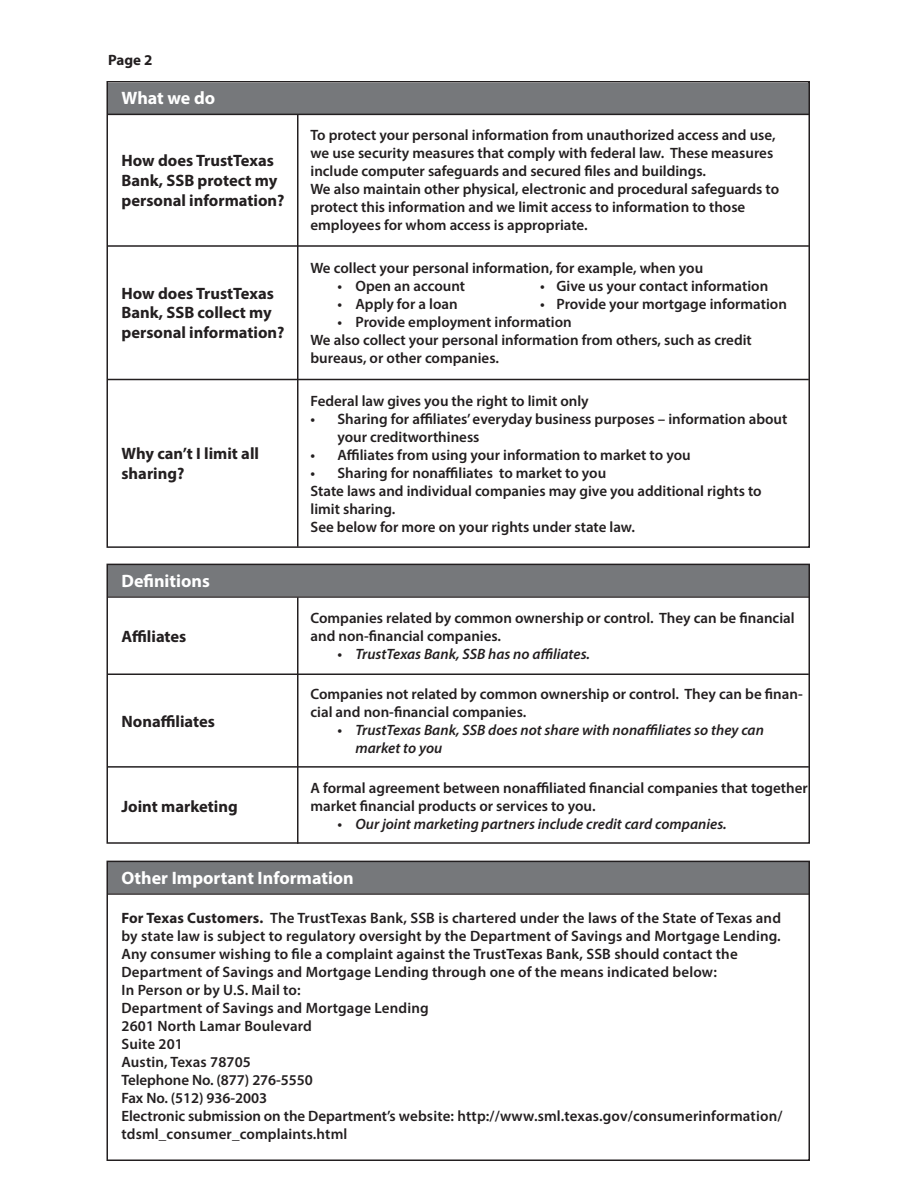
<style>
.page{position:relative;width:918px;height:1188px;background:#fff}
.page>*{position:absolute;margin:0;border:0;box-sizing:border-box;transform-origin:0 0}
.t1{font:700 18px "Myriad Pro";color:#fff}
.t2{font:700 16.5px/19.8px "Myriad Pro";color:#231f20}
.t3{font:600 15px/18px "Myriad Pro";color:#231f20}
.t4{font:italic 600 15px/18px "Myriad Pro";color:#231f20}
.t5{font:700 15px "Myriad Pro";color:#231f20}
.s1{font-weight:700}
</style>
<div class="page">
<div style="left:107px;top:83px;width:702px;height:31px;background:#76787b"></div>
<div style="left:107px;top:565px;width:702px;height:31px;background:#76787b"></div>
<div style="left:107px;top:862px;width:702px;height:31px;background:#76787b"></div>
<div style="left:106px;top:81px;width:704px;height:467px;border:2px solid #231f20"></div>
<div style="left:106px;top:564px;width:704px;height:280px;border:2px solid #231f20"></div>
<div style="left:106px;top:861px;width:704px;height:300px;border:2px solid #231f20"></div>
<hr style="left:108px;top:114px;width:702px;height:1px;background:#231f20">
<hr style="left:108px;top:596px;width:702px;height:2px;background:#231f20">
<hr style="left:108px;top:893px;width:702px;height:2px;background:#231f20">
<hr style="left:297px;top:115px;width:1px;height:432px;background:#231f20">
<hr style="left:297px;top:597px;width:1px;height:247px;background:#231f20">
<hr style="left:108px;top:245px;width:701px;height:2px;background:#231f20">
<hr style="left:108px;top:379px;width:701px;height:1px;background:#231f20">
<hr style="left:108px;top:674px;width:701px;height:1px;background:#231f20">
<hr style="left:108px;top:766px;width:701px;height:2px;background:#231f20">
<p class="t5" style="left:108px;top:51px;width:46px">Page 2</p>
<p class="t1" style="left:122px;top:87px;width:95px">What we do</p>
<p class="t2" style="left:122px;top:150px;width:165px">How does TrustTexas<br>Bank, SSB protect my personal information?</p>
<p class="t2" style="left:122px;top:283px;width:165px">How does TrustTexas<br>Bank, SSB collect my personal information?</p>
<p class="t2" style="left:122px;top:443px;width:139px">Why can’t I limit all sharing?</p>
<p class="t1" style="left:122px;top:569px;width:90px">Definitions</p>
<p class="t2" style="left:122px;top:626px;width:66px">Affiliates</p>
<p class="t2" style="left:122px;top:711px;width:95px">Nonaffiliates</p>
<p class="t2" style="left:122px;top:796px;width:118px">Joint marketing</p>
<p class="t3" style="left:310px;top:126px;width:470px">To protect your personal information from unauthorized access and use, we use security measures that comply with federal law. These measures include computer safeguards and secured files and buildings.<br>We also maintain other physical, electronic and procedural safeguards to protect this information and we limit access to information to those employees for whom access is appropriate.</p>
<p class="t3" style="left:310px;top:259px;width:394px">We collect your personal information, for example, when you</p>
<p class="t3" style="left:338px;top:277px;width:129px">• Open an account</p>
<p class="t3" style="left:540px;top:277px;width:230px">• Give us your contact information</p>
<p class="t3" style="left:338px;top:295px;width:122px">• Apply for a loan</p>
<p class="t3" style="left:540px;top:295px;width:248px">• Provide your mortgage information</p>
<p class="t3" style="left:310px;top:313px;width:443px;text-indent:27px">• Provide employment information<br>We also collect your personal information from others, such as credit bureaus, or other companies.</p>
<p class="t3" style="left:310px;top:392px;width:280px">Federal law gives you the right to limit only</p>
<p class="t3" style="left:338px;top:410px;width:451px;text-indent:-27px">• Sharing for affiliates’ everyday business purposes – information about your creditworthiness</p>
<p class="t3" style="left:310px;top:446px;width:382px">• Affiliates from using your information to market to you</p>
<p class="t3" style="left:310px;top:464px;width:453px">• Sharing for nonaffiliates to market to you<br>State laws and individual companies may give you additional rights to limit sharing.<br>See below for more on your rights under state law.</p>
<p class="t3" style="left:310px;top:609px;width:486px">Companies related by common ownership or control. They can be financial and non-financial companies.</p>
<p class="t4" style="left:338px;top:645px;width:254px">• TrustTexas Bank, SSB has no affiliates.</p>
<p class="t3" style="left:310px;top:685px;width:494px">Companies not related by common ownership or control. They can be finan&shy;cial and non-financial companies.</p>
<p class="t4" style="left:356px;top:721px;width:410px;text-indent:-18px">• TrustTexas Bank, SSB does not share with nonaffiliates so they can market to you</p>
<p class="t3" style="left:311px;top:779px;width:499px">A formal agreement between nonaffiliated financial companies that together market financial products or services to you.</p>
<p class="t4" style="left:338px;top:815px;width:391px">• Our joint marketing partners include credit card companies.</p>
<p class="t1" style="left:122px;top:866px;width:234px">Other Important Information</p>
<p class="t3" style="left:122px;top:908px;width:662px"><span class="s1">For Texas Customers.</span> The TrustTexas Bank, SSB is chartered under the laws of the State of Texas and by state law is subject to regulatory oversight by the Department of Savings and Mortgage Lending.<br>Any consumer wishing to file a complaint against the TrustTexas Bank, SSB should contact the Department of Savings and Mortgage Lending through one of the means indicated below:<br>In Person or by U.S. Mail to:<br>Department of Savings and Mortgage Lending<br>2601 North Lamar Boulevard<br>Suite 201<br>Austin, Texas 78705<br>Telephone No. (877) 276-5550<br>Fax No. (512) 936-2003<br>Electronic submission on the Department’s website: http://www.sml.texas.gov/consumerinformation/ tdsml_consumer_complaints.html</p>
</div>
